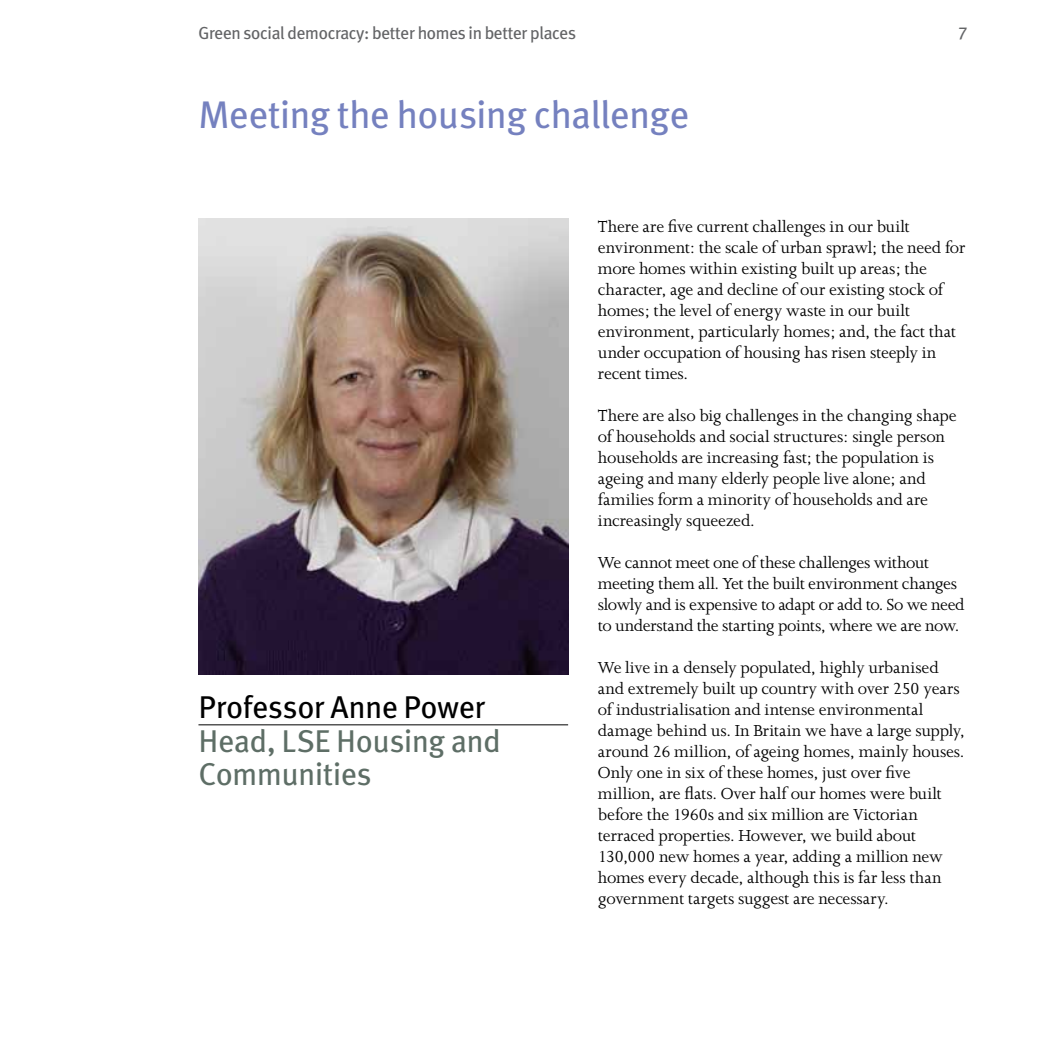
<style>
.page{position:relative;width:1042px;height:1042px;background:#fff}
.page>*{position:absolute;margin:0;border:0;box-sizing:border-box;transform-origin:0 0}
.t1{font:38.5px "Meta OT";letter-spacing:-.02em;color:#7581bf}
.t2{font:31.5px/33.2px "Meta OT";letter-spacing:-.02em;color:#5e6e66}
.t3{font:31.5px "Meta OT";letter-spacing:-.02em;color:#000}
.t4{font:18.38px/21px "Joanna";letter-spacing:-.01em;color:#000}
.t5{font:17.5px "Meta Plus";letter-spacing:-.02em;color:#636466}
.t6{font:17.5px "Meta Plus Book Caps";color:#636466}
</style>
<div class="page">
<hr style="left:198px;top:724px;width:370px;height:1px;background:#000">
<img style="left:198px;top:218px;width:370px;height:457px">
<p class="t5" style="left:198px;top:22px;width:379px">Green social democracy: better homes in better places</p>
<p class="t6" style="left:958px;top:22px;width:11px">7</p>
<h1 class="t1" style="left:198px;top:91px;width:492px">Meeting the housing challenge</h1>
<h2 class="t3" style="left:198px;top:688px;width:288px">Professor Anne Power</h2>
<h2 class="t2" style="left:198px;top:724px;width:304px">Head, LSE Housing and<br>Communities</h2>
<p class="t4" style="left:598px;top:216px;width:369px">There are five current challenges in our built environment: the scale of urban sprawl; the need for more homes within existing built up areas; the character, age and decline of our existing stock of homes; the level of energy waste in our built environment, particularly homes; and, the fact that under occupation of housing has risen steeply in recent times.</p>
<p class="t4" style="left:598px;top:405px;width:360px">There are also big challenges in the changing shape of households and social structures: single person households are increasing fast; the population is ageing and many elderly people live alone; and families form a minority of households and are increasingly squeezed.</p>
<p class="t4" style="left:598px;top:552px;width:368px">We cannot meet one of these challenges without meeting them all. Yet the built environment changes slowly and is expensive to adapt or add to. So we need to understand the starting points, where we are now.</p>
<p class="t4" style="left:598px;top:657px;width:368px">We live in a densely populated, highly urbanised and extremely built up country with over 250 years of industrialisation and intense environmental damage behind us. In Britain we have a large supply, around 26 million, of ageing homes, mainly houses.<br>Only one in six of these homes, just over five million, are flats. Over half our homes were built before the 1960s and six million are Victorian terraced properties. However, we build about 130,000 new homes a year, adding a million new homes every decade, although this is far less than government targets suggest are necessary.</p>
</div>
